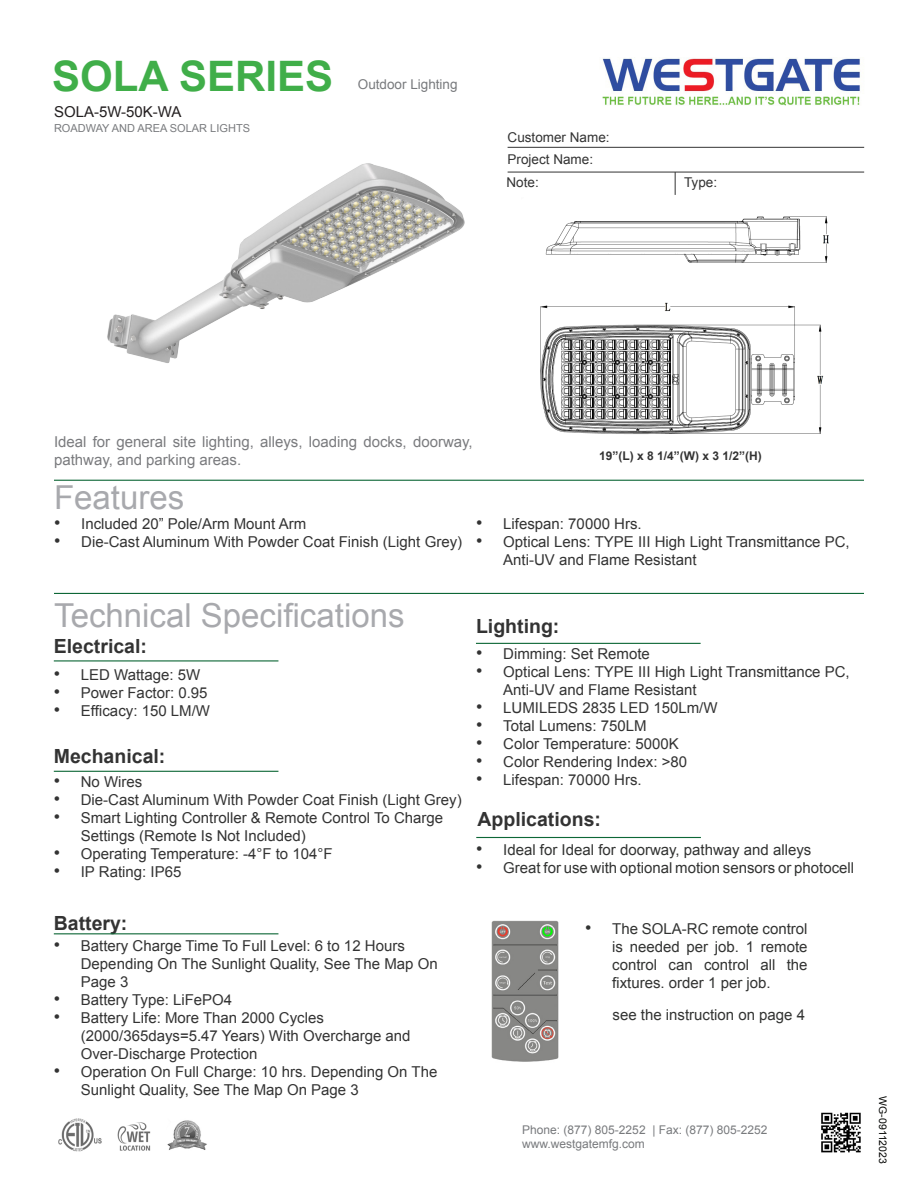
<style>
.page{position:relative;width:918px;height:1188px;background:#fff}
.page>*{position:absolute;margin:0;border:0;box-sizing:border-box;transform-origin:0 0}
.t1{font:700 42px "Arial";color:#40ae49}
.t2{font:33px "Arial";color:#a8a9ad}
.t3{font:700 19.5px "Arial";color:#333}
.t4{font:15px/18px "Arial";color:#333}
.t5{font:15px/18px "Arial";color:#323332;text-align:justify}
.t6{font:15px/18px "Arial";color:#7a7b7e}
.t7{font:15px "Arial";color:#231f20}
.t8{font:13.5px "Arial";color:#333}
.t9{font:13.5px "Arial";color:#787a7d}
.t10{font:12px "Arial";color:#787a7d}
.t11{font:700 12px "Arial";color:#333}
.t12{font:10.95px "Arial";color:#787a7d}
.t13{font:10.5px "Arial";color:#040503}
.s1{font-size:18px}
</style>
<div class="page">
<img style="left:107px;top:163px;width:358px;height:200px">
<hr style="left:54px;top:480px;width:810px;height:1px;background:#0d6736">
<hr style="left:508px;top:147px;width:356px;height:1px;background:#333">
<svg style="left:675px;top:173px;width:1px;height:22px"></svg>
<hr style="left:508px;top:172px;width:356px;height:1px;background:#333">
<hr style="left:54px;top:593px;width:810px;height:1px;background:#0d6736">
<hr style="left:54px;top:660px;width:224px;height:1px;background:#0d6736">
<hr style="left:476px;top:643px;width:225px;height:1px;background:#0d6736">
<img style="left:602px;top:58px;width:258px;height:48px">
<hr style="left:476px;top:837px;width:225px;height:1px;background:#0d6736">
<hr style="left:54px;top:771px;width:224px;height:1px;background:#0d6736">
<hr style="left:54px;top:933px;width:224px;height:1px;background:#0d6736">
<img style="left:540px;top:216px;width:289px;height:218px">
<img style="left:821px;top:1112px;width:40px;height:41px">
<img style="left:58px;top:1119px;width:44px;height:33px">
<img style="left:117px;top:1122px;width:34px;height:29px">
<img style="left:167px;top:1120px;width:40px;height:30px">
<img style="left:491px;top:921px;width:68px;height:141px">
<p class="t1" style="left:52px;top:48px;width:282px">SOLA SERIES</p>
<p class="t7" style="left:54px;top:102px;width:129px">SOLA-5W-50K-WA</p>
<p class="t12" style="left:54px;top:121px;width:198px">ROADWAY AND AREA SOLAR LIGHTS</p>
<p class="t9" style="left:358px;top:75px;width:101px">Outdoor Lighting</p>
<p class="t8" style="left:508px;top:128px;width:104px">Customer Name:</p>
<p class="t8" style="left:508px;top:150px;width:87px">Project Name:</p>
<p class="t8" style="left:507px;top:173px;width:34px">Note:</p>
<p class="t8" style="left:684px;top:173px;width:35px">Type:</p>
<p class="t6" style="left:54px;top:433px;width:420px">Ideal for general site lighting, alleys, loading docks, doorway, pathway, and parking areas.</p>
<p class="t2" style="left:54px;top:476px;width:132px">Features</p>
<p class="t11" style="left:599px;top:448px;width:164px">19”(L) x 8 1/4”(W) x 3 1/2”(H)</p>
<p class="t4" style="left:54px;top:515px;width:254px"><span class="s1">•</span> Included 20” Pole/Arm Mount Arm</p>
<p class="t4" style="left:54px;top:533px;width:409px"><span class="s1">•</span> Die-Cast Aluminum With Powder Coat Finish (Light Grey)</p>
<p class="t2" style="left:54px;top:593px;width:352px">Technical Specifications</p>
<p class="t3" style="left:54px;top:634px;width:95px">Electrical:</p>
<p class="t4" style="left:54px;top:665px;width:148px"><span class="s1">•</span> LED Wattage: 5W</p>
<p class="t4" style="left:54px;top:683px;width:155px"><span class="s1">•</span> Power Factor: 0.95</p>
<p class="t4" style="left:54px;top:701px;width:158px"><span class="s1">•</span> Efficacy: 150 LM/W</p>
<p class="t3" style="left:54px;top:744px;width:113px">Mechanical:</p>
<p class="t4" style="left:54px;top:773px;width:90px"><span class="s1">•</span> No Wires</p>
<p class="t4" style="left:54px;top:791px;width:409px"><span class="s1">•</span> Die-Cast Aluminum With Powder Coat Finish (Light Grey)</p>
<p class="t4" style="left:81px;top:809px;width:364px;text-indent:-27px"><span class="s1">•</span> Smart Lighting Controller &amp; Remote Control To Charge<br>Settings (Remote Is Not Included)</p>
<p class="t4" style="left:54px;top:845px;width:280px"><span class="s1">•</span> Operating Temperature: -4°F to 104°F</p>
<p class="t4" style="left:54px;top:863px;width:129px"><span class="s1">•</span> IP Rating: IP65</p>
<p class="t3" style="left:54px;top:910px;width:75px">Battery:</p>
<p class="t4" style="left:81px;top:937px;width:358px;text-indent:-27px"><span class="s1">•</span> Battery Charge Time To Full Level: 6 to 12 Hours<br>Depending On The Sunlight Quality, See The Map On<br>Page 3</p>
<p class="t4" style="left:54px;top:991px;width:180px"><span class="s1">•</span> Battery Type: LiFePO4</p>
<p class="t4" style="left:81px;top:1009px;width:331px;text-indent:-27px"><span class="s1">•</span> Battery Life: More Than 2000 Cycles (2000/365days=5.47 Years) With Overcharge and<br>Over-Discharge Protection</p>
<p class="t4" style="left:81px;top:1063px;width:358px;text-indent:-27px"><span class="s1">•</span> Operation On Full Charge: 10 hrs. Depending On The<br>Sunlight Quality, See The Map On Page 3</p>
<p class="t4" style="left:476px;top:515px;width:167px"><span class="s1">•</span> Lifespan: 70000 Hrs.</p>
<p class="t4" style="left:503px;top:533px;width:348px;text-indent:-27px"><span class="s1">•</span> Optical Lens: TYPE III High Light Transmittance PC,<br>Anti-UV and Flame Resistant</p>
<p class="t3" style="left:476px;top:613px;width:85px">Lighting:</p>
<p class="t4" style="left:476px;top:644px;width:175px"><span class="s1">•</span> Dimming: Set Remote</p>
<p class="t4" style="left:503px;top:662px;width:348px;text-indent:-27px"><span class="s1">•</span> Optical Lens: TYPE III High Light Transmittance PC,<br>Anti-UV and Flame Resistant</p>
<p class="t4" style="left:476px;top:698px;width:243px"><span class="s1">•</span> LUMILEDS 2835 LED 150Lm/W</p>
<p class="t4" style="left:476px;top:716px;width:172px"><span class="s1">•</span> Total Lumens: 750LM</p>
<p class="t4" style="left:476px;top:734px;width:204px"><span class="s1">•</span> Color Temperature: 5000K</p>
<p class="t4" style="left:476px;top:752px;width:212px"><span class="s1">•</span> Color Rendering Index: &gt;80</p>
<p class="t4" style="left:476px;top:770px;width:167px"><span class="s1">•</span> Lifespan: 70000 Hrs.</p>
<p class="t3" style="left:478px;top:807px;width:125px">Applications:</p>
<p class="t5" style="left:476px;top:841px;width:337px"><span class="s1">•</span> Ideal for Ideal for doorway, pathway and alleys</p>
<p class="t5" style="left:476px;top:859px;width:379px"><span class="s1">•</span> Great for use with optional motion sensors or photocell</p>
<p class="t5" style="left:612px;top:920px;width:197px;text-indent:-27px"><span class="s1">•</span> The SOLA-RC remote control is needed per job. 1 remote control can control all the fixtures. order 1 per job.</p>
<p class="t5" style="left:613px;top:1006px;width:194px">see the instruction on page 4</p>
<p class="t10" style="left:522px;top:1122px;width:247px">Phone: (877) 805-2252 | Fax: (877) 805-2252</p>
<p class="t10" style="left:522px;top:1136px;width:124px">www.westgatemfg.com</p>
<p class="t13" style="left:890px;top:1096px;width:69px;rotate:90deg">WG-09112023</p>
</div>
